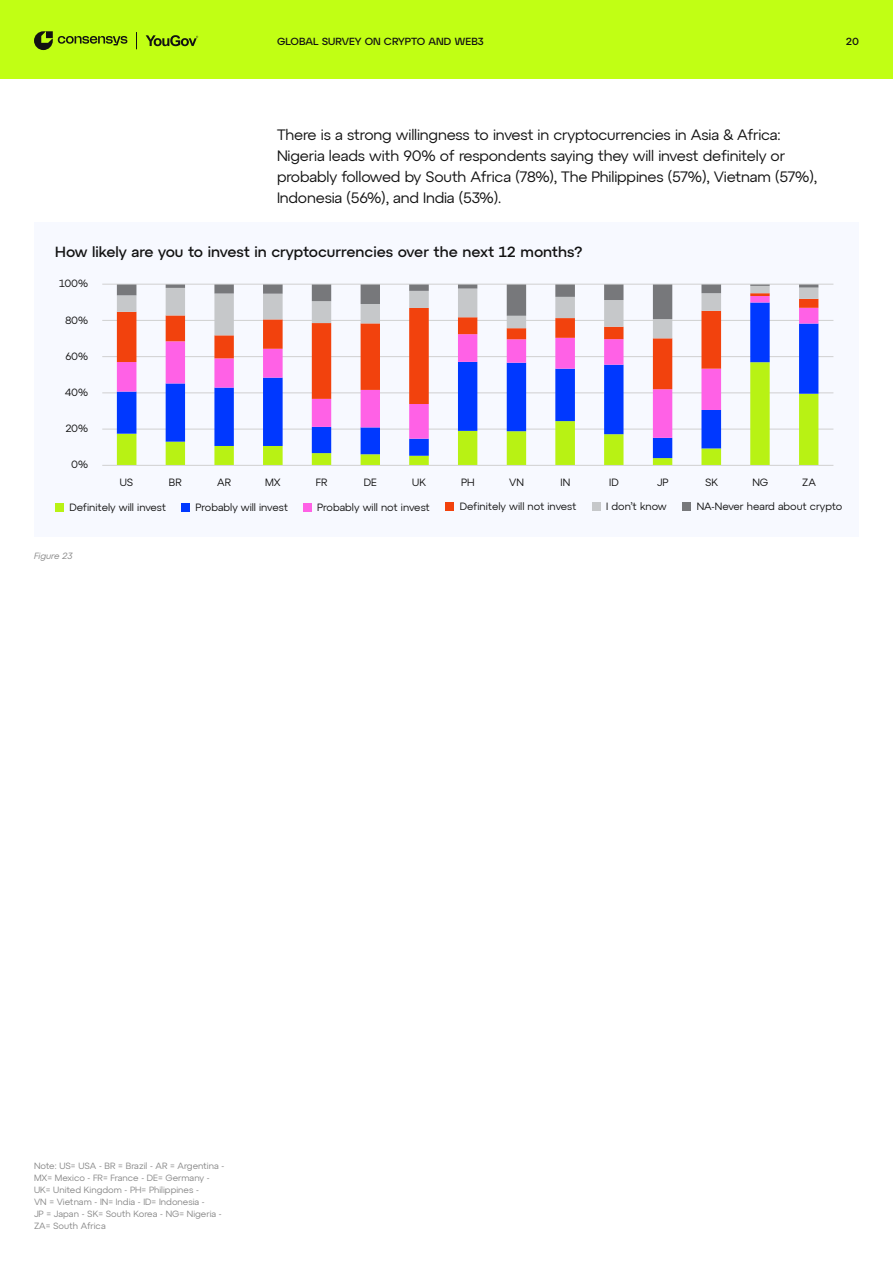
<style>
.page{position:relative;width:893px;height:1263px;background:#fff}
.page>*{position:absolute;margin:0;border:0;box-sizing:border-box;transform-origin:0 0}
.t1{font:15px/21px "Atyp Text";letter-spacing:-.01em;color:#121212}
.t2{font:500 15px "Atyp Text";color:#121212}
.t3{font:10.5px "Atyp Text";color:#121212}
.t4{font:500 10.5px "Atyp Display";color:#121212}
.t5{font:9px/12px "Atyp Text";color:#888}
.t6{font:italic 9px "Atyp Text";color:#888}
</style>
<div class="page">
<div style="left:0;top:0;width:893px;height:79px;background:#c1ff14"></div>
<svg style="left:146px;top:35px;width:52px;height:11px"></svg>
<svg style="left:136px;top:32px;width:1px;height:17px"></svg>
<svg style="left:34px;top:31px;width:93px;height:19px"></svg>
<div style="left:34px;top:222px;width:825px;height:315px;background:#f7f9ff"></div>
<hr style="left:102px;top:284px;width:731px;height:1px;background:#d0d0d0">
<hr style="left:102px;top:320px;width:731px;height:1px;background:#d0d0d0">
<hr style="left:102px;top:356px;width:731px;height:1px;background:#d0d0d0">
<hr style="left:102px;top:392px;width:731px;height:1px;background:#d0d0d0">
<hr style="left:102px;top:429px;width:731px;height:1px;background:#d0d0d0">
<hr style="left:102px;top:465px;width:731px;height:1px;background:#d0d0d0">
<div style="left:55px;top:503px;width:8px;height:8px;background:#b8f214"></div>
<div style="left:181px;top:503px;width:9px;height:8px;background:#0038ff"></div>
<div style="left:303px;top:503px;width:8px;height:8px;background:#ff61e6"></div>
<div style="left:446px;top:503px;width:8px;height:8px;background:#f2420d"></div>
<div style="left:592px;top:503px;width:8px;height:8px;background:#c6c8ca"></div>
<div style="left:682px;top:503px;width:9px;height:8px;background:#77787b"></div>
<svg style="left:117px;top:458px;width:701px;height:7px"></svg>
<svg style="left:117px;top:439px;width:701px;height:19px"></svg>
<svg style="left:117px;top:404px;width:701px;height:35px"></svg>
<svg style="left:117px;top:338px;width:701px;height:66px"></svg>
<svg style="left:117px;top:285px;width:701px;height:53px"></svg>
<p class="t4" style="left:277px;top:33px;width:208px">GLOBAL SURVEY ON CRYPTO AND WEB3</p>
<p class="t4" style="left:846px;top:33px;width:15px">20</p>
<p class="t1" style="left:277px;top:123px;width:541px">There is a strong willingness to invest in cryptocurrencies in Asia &amp; Africa:<br>Nigeria leads with 90% of respondents saying they will invest definitely or probably followed by South Africa (78%), The Philippines (57%), Vietnam (57%), Indonesia (56%), and India (53%).</p>
<p class="t2" style="left:55px;top:240px;width:529px">How likely are you to invest in cryptocurrencies over the next 12 months?</p>
<p class="t3" style="left:59px;top:276px;width:31px">100%</p>
<p class="t3" style="left:65px;top:312px;width:25px">80%</p>
<p class="t3" style="left:66px;top:348px;width:24px">60%</p>
<p class="t3" style="left:65px;top:384px;width:25px">40%</p>
<p class="t3" style="left:65px;top:421px;width:24px">20%</p>
<p class="t3" style="left:71px;top:457px;width:18px">0%</p>
<p class="t3" style="left:120px;top:474px;width:15px">US</p>
<p class="t3" style="left:169px;top:474px;width:14px">BR</p>
<p class="t3" style="left:217px;top:474px;width:15px">AR</p>
<p class="t3" style="left:265px;top:474px;width:17px">MX</p>
<p class="t3" style="left:316px;top:474px;width:13px">FR</p>
<p class="t3" style="left:364px;top:474px;width:15px">DE</p>
<p class="t3" style="left:412px;top:474px;width:15px">UK</p>
<p class="t3" style="left:461px;top:474px;width:15px">PH</p>
<p class="t3" style="left:509px;top:474px;width:16px">VN</p>
<p class="t3" style="left:560px;top:474px;width:11px">IN</p>
<p class="t3" style="left:609px;top:474px;width:11px">ID</p>
<p class="t3" style="left:657px;top:474px;width:13px">JP</p>
<p class="t3" style="left:705px;top:474px;width:15px">SK</p>
<p class="t3" style="left:752px;top:474px;width:18px">NG</p>
<p class="t3" style="left:802px;top:474px;width:15px">ZA</p>
<p class="t3" style="left:69px;top:499px;width:98px">Definitely will invest</p>
<p class="t3" style="left:196px;top:499px;width:94px">Probably will invest</p>
<p class="t3" style="left:317px;top:499px;width:114px">Probably will not invest</p>
<p class="t3" style="left:460px;top:499px;width:118px">Definitely will not invest</p>
<p class="t3" style="left:606px;top:499px;width:62px">I don’t know</p>
<p class="t3" style="left:697px;top:499px;width:147px">NA-Never heard about crypto</p>
<p class="t6" style="left:34px;top:549px;width:40px">Figure 23</p>
<p class="t5" style="left:34px;top:1159px;width:192px">Note: US= USA - BR = Brazil - AR = Argentina - MX= Mexico - FR= France - DE= Germany - UK= United Kingdom - PH= Philippines -<br>VN = Vietnam - IN= India - ID= Indonesia -<br>JP = Japan - SK= South Korea - NG= Nigeria - ZA= South Africa</p>
</div>
